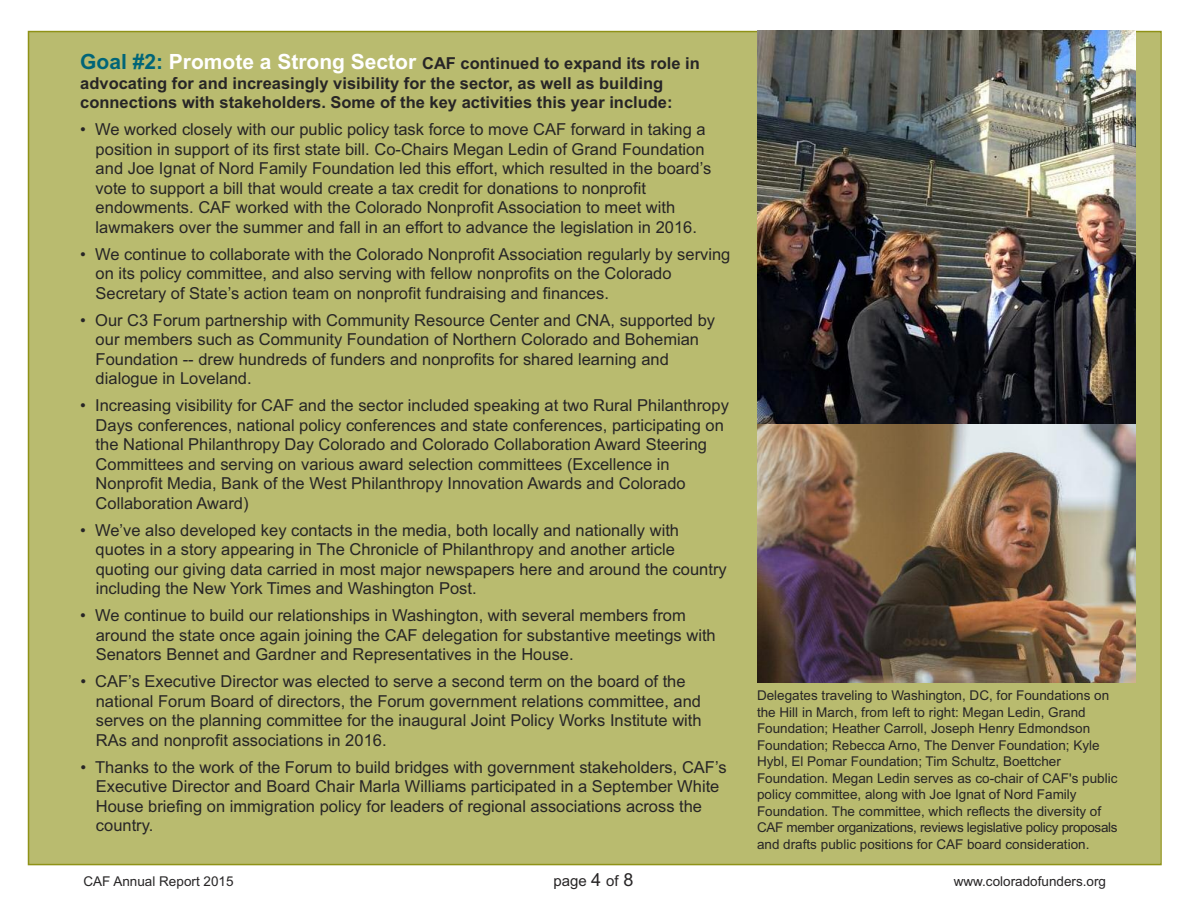
<style>
.page{position:relative;width:1188px;height:918px;background:#fff}
.page>*{position:absolute;margin:0;border:0;box-sizing:border-box;transform-origin:0 0}
.t1{font:16.5px/19.5px "Arial";color:#272526}
.t2{font:700 16.5px/19.5px "Arial";color:#272526}
.t3{font:15px "Arial";color:#272526}
.t4{font:13.5px/16.5px "Arial";color:#272526}
.s1{font-size:21px;color:#006578}
.s2{font-size:21px;color:#fff}
.s3{font-size:18px}
</style>
<div class="page">
<div style="left:29px;top:32px;width:1131px;height:832px;background:#b9bb6f"></div>
<img style="left:757px;top:30px;width:378px;height:395px">
<img style="left:757px;top:425px;width:378px;height:258px">
<p class="t2" style="left:80px;top:54px;width:621px"><span class="s1">Goal #2:</span> <span class="s2">Promote a Strong Sector</span> CAF continued to expand its role in advocating for and increasingly visibility for the sector, as well as building connections with stakeholders. Some of the key activities this year include:</p>
<p class="t1" style="left:96px;top:120px;width:617px;text-indent:-15px">• We worked closely with our public policy task force to move CAF forward in taking a position in support of its first state bill. Co-Chairs Megan Ledin of Grand Foundation and Joe Ignat of Nord Family Foundation led this effort, which resulted in the board’s vote to support a bill that would create a tax credit for donations to nonprofit endowments. CAF worked with the Colorado Nonprofit Association to meet with lawmakers over the summer and fall in an effort to advance the legislation in 2016.</p>
<p class="t1" style="left:96px;top:244px;width:636px;text-indent:-15px">• We continue to collaborate with the Colorado Nonprofit Association regularly by serving on its policy committee, and also serving with fellow nonprofits on the Colorado<br>Secretary of State’s action team on nonprofit fundraising and finances.</p>
<p class="t1" style="left:96px;top:310px;width:621px;text-indent:-15px">• Our C3 Forum partnership with Community Resource Center and CNA, supported by our members such as Community Foundation of Northern Colorado and Bohemian Foundation -- drew hundreds of funders and nonprofits for shared learning and dialogue in Loveland.</p>
<p class="t1" style="left:96px;top:396px;width:635px;text-indent:-15px">• Increasing visibility for CAF and the sector included speaking at two Rural Philanthropy Days conferences, national policy conferences and state conferences, participating on the National Philanthropy Day Colorado and Colorado Collaboration Award Steering Committees and serving on various award selection committees (Excellence in Nonprofit Media, Bank of the West Philanthropy Innovation Awards and Colorado Collaboration Award)</p>
<p class="t1" style="left:96px;top:520px;width:633px;text-indent:-15px">• We’ve also developed key contacts in the media, both locally and nationally with quotes in a story appearing in The Chronicle of Philanthropy and another article quoting our giving data carried in most major newspapers here and around the country including the New York Times and Washington Post.</p>
<p class="t1" style="left:96px;top:606px;width:622px;text-indent:-15px">• We continue to build our relationships in Washington, with several members from around the state once again joining the CAF delegation for substantive meetings with<br>Senators Bennet and Gardner and Representatives in the House.</p>
<p class="t1" style="left:96px;top:672px;width:607px;text-indent:-15px">• CAF’s Executive Director was elected to serve a second term on the board of the national Forum Board of directors, the Forum government relations committee, and serves on the planning committee for the inaugural Joint Policy Works Institute with RAs and nonprofit associations in 2016.</p>
<p class="t1" style="left:96px;top:757px;width:632px;text-indent:-15px">• Thanks to the work of the Forum to build bridges with government stakeholders, CAF’s Executive Director and Board Chair Marla Williams participated in a September White House briefing on immigration policy for leaders of regional associations across the country.</p>
<p class="t4" style="left:757px;top:687px;width:362px">Delegates traveling to Washington, DC, for Foundations on the Hill in March, from left to right: Megan Ledin, Grand Foundation; Heather Carroll, Joseph Henry Edmondson Foundation; Rebecca Arno, The Denver Foundation; Kyle Hybl, El Pomar Foundation; Tim Schultz, Boettcher Foundation. Megan Ledin serves as co-chair of CAF's public policy committee, along with Joe Ignat of Nord Family Foundation. The committee, which reflects the diversity of CAF member organizations, reviews legislative policy proposals and drafts public positions for CAF board consideration.</p>
<p class="t4" style="left:83px;top:873px;width:152px">CAF Annual Report 2015</p>
<p class="t3" style="left:554px;top:872px;width:82px">page <span class="s3">4</span> of <span class="s3">8</span></p>
<p class="t4" style="left:954px;top:873px;width:154px">www.coloradofunders.org</p>
</div>
